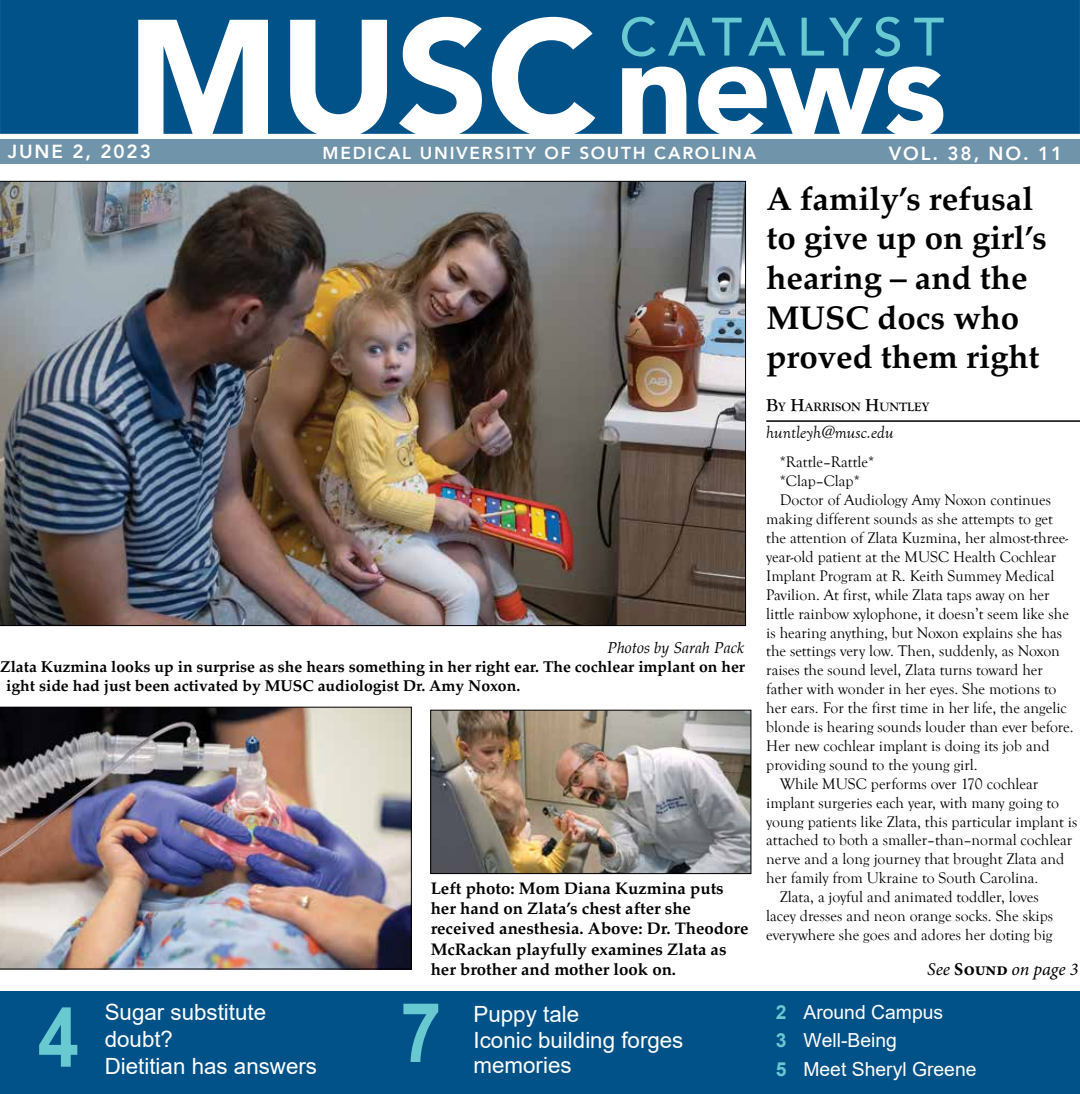
<style>
.page{position:relative;width:1080px;height:1094px;background:#fff}
.page>*{position:absolute;margin:0;border:0;box-sizing:border-box;transform-origin:0 0}
.t1{font:700 82.5px "Arial";color:#68c9d0;scale:.9 1}
.t2{font:700 33px/39.6px "Palatino";color:#000}
.t3{font:22.35px/25.5px "Arial";color:#fff}
.t4{font:19.35px/28.5px "Arial";color:#fff}
.t5{font:800 18.9px "Avenir";letter-spacing:.1em;color:#fff}
.t6{font:italic 18px "Goudy Old Style T";color:#000}
.t7{font:italic 18px "Minion Pro";letter-spacing:-.005em;color:#000}
.t8{font:800 17.25px "Avenir";letter-spacing:.1em;color:#fff}
.t9{font:700 16.8px/20.2px "Palatino";color:#000}
.t10{font:15.75px "Goudy Old Style T";color:#000}
.t11{font:700 15.75px "Palatino";color:#000}
.t12{font:italic 15.75px "Palatino";color:#000}
.t13{font:700 12.6px "Goudy Old Style T";color:#000}
.s1{font-size:18px}
.s2{font-weight:700;font-style:normal}
.s3{font-weight:700;color:#68c9d0}
</style>
<div class="page">
<div style="left:0;top:991px;width:1080px;height:103px;background:#005288"></div>
<hr style="left:766px;top:420px;width:314px;height:2px;background:#000">
<svg style="left:0;top:0;width:1080px;height:134px;fill:#005288"></svg>
<svg style="left:622px;top:17px;width:34px;height:40px"></svg>
<svg style="left:668px;top:18px;width:38px;height:38px"></svg>
<svg style="left:712px;top:18px;width:30px;height:38px"></svg>
<svg style="left:748px;top:18px;width:38px;height:38px"></svg>
<svg style="left:802px;top:18px;width:61px;height:38px;background:#1a709a"></svg>
<svg style="left:875px;top:17px;width:25px;height:40px"></svg>
<svg style="left:914px;top:18px;width:30px;height:38px"></svg>
<div style="left:0;top:139px;width:1080px;height:25px;background:#7094aa"></div>
<img style="left:0;top:181px;width:746px;height:444px">
<img style="left:433px;top:712px;width:316px;height:159px">
<div style="left:431px;top:710px;width:320px;height:163px;border:1px solid #000"></div>
<img style="left:0;top:707px;width:412px;height:262px">
<h1 class="t5" style="left:8px;top:137px;width:145px">JUNE 2, 2023</h1>
<p class="t8" style="left:323px;top:140px;width:435px">MEDICAL UNIVERSITY OF SOUTH CAROLINA</p>
<h1 class="t5" style="left:889px;top:139px;width:175px">VOL. 38, NO. 11</h1>
<h2 class="t2" style="left:766px;top:178px;width:282px">A family’s refusal to give up on girl’s hearing – and the<br>MUSC docs who proved them right</h2>
<p class="t13" style="left:766px;top:400px;width:165px"><span class="s1">B</span>Y <span class="s1">H</span>ARRISON <span class="s1">H</span>UNTLEY</p>
<p class="t6" style="left:766px;top:423px;width:129px">huntleyh@musc.edu</p>
<p class="t10" style="left:780px;top:453px;width:96px">*Rattle–Rattle*</p>
<p class="t10" style="left:780px;top:472px;width:82px">*Clap–Clap*</p>
<p class="t10" style="left:780px;top:491px;width:273px">Doctor of Audiology Amy Noxon continues</p>
<p class="t10" style="left:766px;top:510px;width:288px">making different sounds as she attempts to get</p>
<p class="t10" style="left:766px;top:529px;width:304px">the attention of Zlata Kuzmina, her almost-three-</p>
<p class="t10" style="left:766px;top:548px;width:291px">year-old patient at the MUSC Health Cochlear</p>
<p class="t10" style="left:766px;top:567px;width:290px">Implant Program at R. Keith Summey Medical</p>
<p class="t10" style="left:766px;top:586px;width:285px">Pavilion. At first, while Zlata taps away on her</p>
<p class="t10" style="left:766px;top:605px;width:304px">little rainbow xylophone, it doesn’t seem like she</p>
<p class="t10" style="left:766px;top:623px;width:297px">is hearing anything, but Noxon explains she has</p>
<p class="t10" style="left:766px;top:642px;width:295px">the settings very low. Then, suddenly, as Noxon</p>
<p class="t10" style="left:766px;top:661px;width:278px">raises the sound level, Zlata turns toward her</p>
<p class="t10" style="left:766px;top:680px;width:292px">father with wonder in her eyes. She motions to</p>
<p class="t10" style="left:766px;top:699px;width:302px">her ears. For the first time in her life, the angelic</p>
<p class="t10" style="left:766px;top:718px;width:309px">blonde is hearing sounds louder than ever before.</p>
<p class="t10" style="left:766px;top:737px;width:285px">Her new cochlear implant is doing its job and</p>
<p class="t10" style="left:766px;top:756px;width:213px">providing sound to the young girl.</p>
<p class="t10" style="left:780px;top:775px;width:260px">While MUSC performs over 170 cochlear</p>
<p class="t10" style="left:766px;top:794px;width:294px">implant surgeries each year, with many going to</p>
<p class="t10" style="left:766px;top:812px;width:313px">young patients like Zlata, this particular implant is</p>
<p class="t10" style="left:766px;top:831px;width:307px">attached to both a smaller–than–normal cochlear</p>
<p class="t10" style="left:766px;top:850px;width:300px">nerve and a long journey that brought Zlata and</p>
<p class="t10" style="left:766px;top:869px;width:274px">her family from Ukraine to South Carolina.</p>
<p class="t10" style="left:780px;top:888px;width:261px">Zlata, a joyful and animated toddler, loves</p>
<p class="t10" style="left:766px;top:907px;width:288px">lacey dresses and neon orange socks. She skips</p>
<p class="t10" style="left:766px;top:926px;width:288px">everywhere she goes and adores her doting big</p>
<p class="t7" style="left:927px;top:957px;width:153px">See <span class="s2">Sound</span> on page 3</p>
<p class="t12" style="left:607px;top:634px;width:138px">Photos by Sarah Pack</p>
<p class="t11" style="left:0;top:653px;width:746px">Zlata Kuzmina looks up in surprise as she hears something in her right ear. The cochlear implant on her</p>
<p class="t11" style="left:6px;top:672px;width:516px">ight side had just been activated by MUSC audiologist Dr. Amy Noxon.</p>
<p class="t9" style="left:431px;top:877px;width:319px">Left photo: Mom Diana Kuzmina puts her hand on Zlata’s chest after she received anesthesia. Above: Dr. Theodore McRackan playfully examines Zlata as her brother and mother look on.</p>
<h3 class="t3" style="left:474px;top:1001px;width:211px">Puppy tale<br>Iconic building forges memories</h3>
<h1 class="t1" style="left:38px;top:979px;width:47px">4</h1>
<h1 class="t1" style="left:400px;top:974px;width:47px">7</h1>
<h3 class="t3" style="left:105px;top:998px;width:214px;line-height:26.8px">Sugar substitute doubt?<br>Dietitian has answers</h3>
<p class="t4" style="left:776px;top:997px;width:169px"><span class="s3">2</span> Around Campus<br><span class="s3">3</span> Well-Being</p>
<p class="t4" style="left:776px;top:1054px;width:202px"><span class="s3">5</span> Meet Sheryl Greene</p>
</div>
